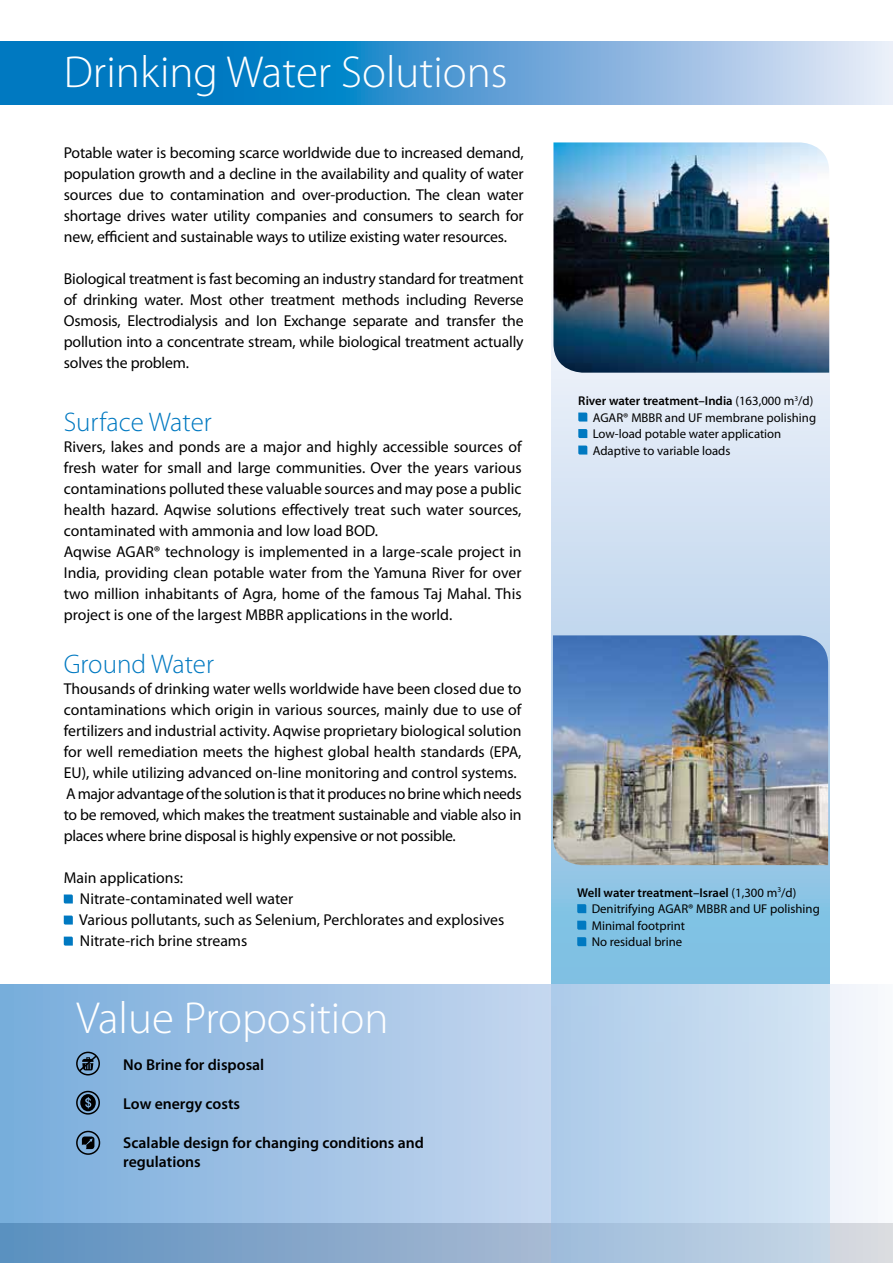
<style>
.page{position:relative;width:893px;height:1263px;background:#fff}
.page>*{position:absolute;margin:0;border:0;box-sizing:border-box;transform-origin:0 0}
.t1{font:300 45px "Myriad Pro";color:#fff}
.t2{font:300 27px "Myriad Pro";color:#0079c1}
.t3{font:15.75px/21px "Myriad Pro";color:#000;text-align:justify}
.t4{font:600 15.75px/19.5px "Myriad Pro";color:#000}
.t5{font:12.75px/16.5px "Myriad Pro";color:#000}
.s1{font-weight:600}
</style>
<div class="page">
<svg style="left:551px;top:312px;width:278px;height:673px;background:#bcd8ee"></svg>
<svg style="left:0;top:985px;width:893px;height:278px;background:#abc8e5"></svg>
<svg style="left:0;top:42px;width:893px;height:63px;background:#539fd4"></svg>
<img style="left:553px;top:635px;width:275px;height:230px">
<img style="left:553px;top:142px;width:276px;height:231px">
<svg style="left:578px;top:412px;width:9px;height:9px"></svg>
<svg style="left:578px;top:429px;width:9px;height:9px"></svg>
<svg style="left:578px;top:445px;width:9px;height:9px"></svg>
<svg style="left:577px;top:904px;width:9px;height:9px"></svg>
<svg style="left:577px;top:921px;width:9px;height:9px"></svg>
<svg style="left:577px;top:937px;width:9px;height:9px"></svg>
<div style="left:76px;top:1131px;width:24px;height:24px;border:2px solid #000;border-radius:50%"></div>
<svg style="left:82px;top:1136px;width:12px;height:13px"></svg>
<div style="left:76px;top:1091px;width:24px;height:23px;border:2px solid #000;border-radius:50%"></div>
<svg style="left:80px;top:1094px;width:16px;height:17px"></svg>
<div style="left:76px;top:1052px;width:24px;height:23px;border:2px solid #000;border-radius:50%"></div>
<svg style="left:77px;top:1054px;width:21px;height:19px"></svg>
<svg style="left:64px;top:894px;width:9px;height:9px"></svg>
<svg style="left:64px;top:915px;width:9px;height:9px"></svg>
<svg style="left:64px;top:936px;width:9px;height:9px"></svg>
<h1 class="t1" style="left:64px;top:47px;width:445px">Drinking Water Solutions</h1>
<p class="t3" style="left:64px;top:143px;width:461px">Potable water is becoming scarce worldwide due to increased demand, population growth and a decline in the availability and quality of water sources due to contamination and over-production. The clean water shortage drives water utility companies and consumers to search for new, efficient and sustainable ways to utilize existing water resources.</p>
<p class="t3" style="left:64px;top:269px;width:461px">Biological treatment is fast becoming an industry standard for treatment of drinking water. Most other treatment methods including Reverse Osmosis, Electrodialysis and Ion Exchange separate and transfer the pollution into a concentrate stream, while biological treatment actually solves the problem.</p>
<h2 class="t2" style="left:64px;top:407px;width:150px">Surface Water</h2>
<p class="t3" style="left:64px;top:436px;width:459px;text-align:left">Rivers, lakes and ponds are a major and highly accessible sources of fresh water for small and large communities. Over the years various contaminations polluted these valuable sources and may pose a public health hazard. Aqwise solutions effectively treat such water sources, contaminated with ammonia and low load BOD.<br>Aqwise AGAR® technology is implemented in a large-scale project in India, providing clean potable water from the Yamuna River for over two million inhabitants of Agra, home of the famous Taj Mahal. This project is one of the largest MBBR applications in the world.</p>
<h2 class="t2" style="left:64px;top:649px;width:152px">Ground Water</h2>
<p class="t3" style="left:64px;top:678px;width:459px;text-align:left">Thousands of drinking water wells worldwide have been closed due to contaminations which origin in various sources, mainly due to use of fertilizers and industrial activity. Aqwise proprietary biological solution for well remediation meets the highest global health standards (EPA, EU), while utilizing advanced on-line monitoring and control systems.<br>A major advantage of the solution is that it produces no brine which needs to be removed, which makes the treatment sustainable and viable also in places where brine disposal is highly expensive or not possible.</p>
<p class="t3" style="left:64px;top:867px;width:121px">Main applications:</p>
<p class="t3" style="left:64px;top:888px;width:231px">• Nitrate-contaminated well water</p>
<p class="t3" style="left:64px;top:909px;width:442px">• Various pollutants, such as Selenium, Perchlorates and explosives</p>
<p class="t3" style="left:64px;top:930px;width:185px">• Nitrate-rich brine streams</p>
<h1 class="t1" style="left:77px;top:993px;width:313px">Value Proposition</h1>
<p class="t4" style="left:123px;top:1055px;width:142px">No Brine for disposal</p>
<p class="t4" style="left:123px;top:1094px;width:118px">Low energy costs</p>
<p class="t4" style="left:123px;top:1133px;width:302px">Scalable design for changing conditions and regulations</p>
<p class="t5" style="left:593px;top:393px;width:225px;text-indent:-14px"><span class="s1">River water treatment–India</span> (163,000 m<sup>3</sup>/d)<br>AGAR® MBBR and UF membrane polishing Low-load potable water application Adaptive to variable loads</p>
<p class="t5" style="left:592px;top:884px;width:230px;text-indent:-14px"><span class="s1">Well water treatment–Israel</span> (1,300 m<sup>3</sup>/d)<br>Denitrifying AGAR® MBBR and UF polishing<br>Minimal footprint<br>No residual brine</p>
</div>
